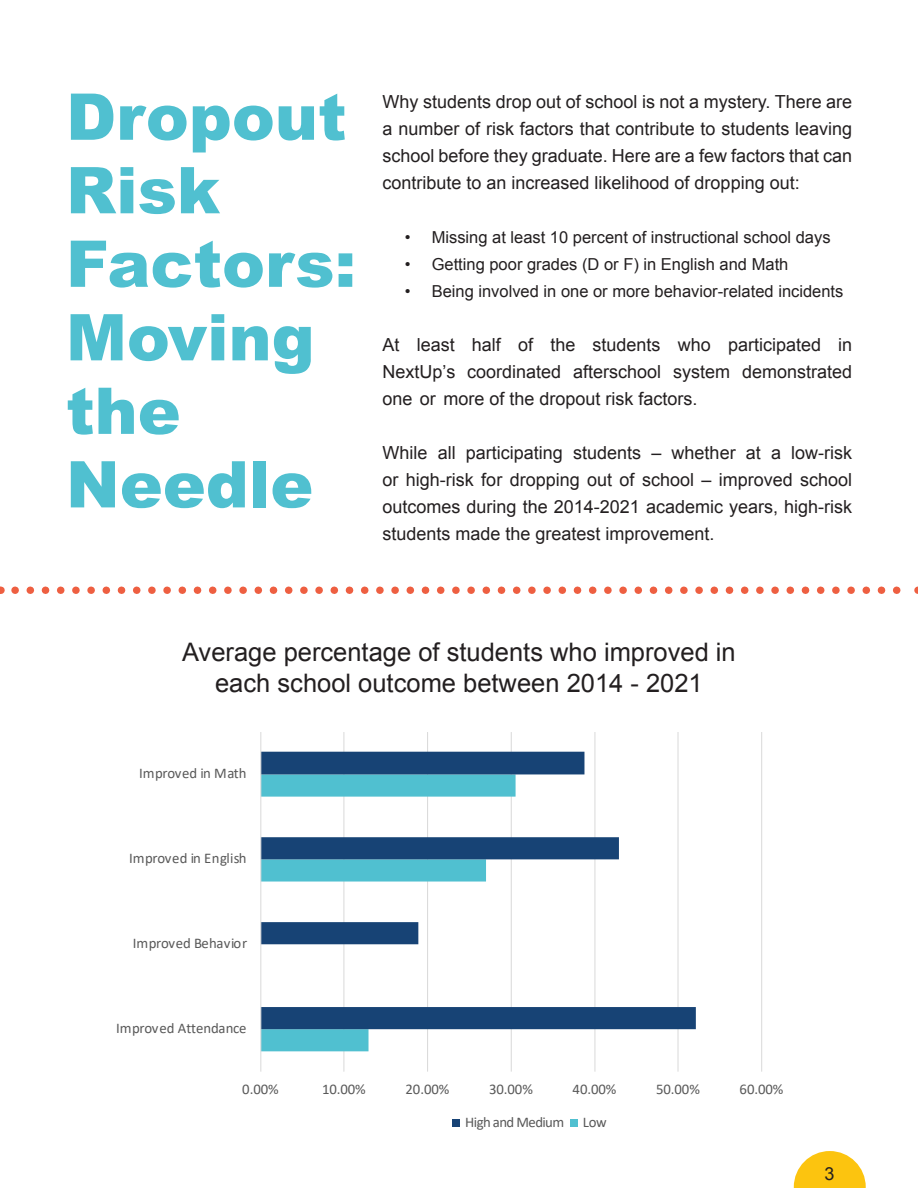
<style>
.page{position:relative;width:918px;height:1188px;background:#fff}
.page>*{position:absolute;margin:0;border:0;box-sizing:border-box;transform-origin:0 0}
.t1{font:900 64.5px/73.5px "Arial";color:#50c0d0}
.t2{font:25.5px/30.6px "Arial";color:#231f20;text-align:center}
.t3{font:22.2px "Arial";color:#000}
.t4{font:18px/27px "Arial";color:#231f20;text-align:justify}
.t5{font:16.5px "Arial";color:#231f20}
.t6{font:14.7px "Calibri";letter-spacing:-.005em;color:#595959}
.t7{font:14.7px "Calibri";letter-spacing:-.04em;color:#595959}
</style>
<div class="page">
<svg style="left:794px;top:1151px;width:72px;height:37px"></svg>
<hr style="left:343px;top:732px;width:1px;height:340px;background:#d9d9d9">
<hr style="left:427px;top:732px;width:1px;height:340px;background:#d9d9d9">
<hr style="left:511px;top:732px;width:1px;height:340px;background:#d9d9d9">
<hr style="left:594px;top:732px;width:1px;height:340px;background:#d9d9d9">
<hr style="left:678px;top:732px;width:1px;height:340px;background:#d9d9d9">
<hr style="left:761px;top:732px;width:1px;height:340px;background:#d9d9d9">
<svg style="left:261px;top:1029px;width:255px;height:22px"></svg>
<svg style="left:261px;top:752px;width:435px;height:277px"></svg>
<hr style="left:260px;top:732px;width:1px;height:340px;background:#d9d9d9">
<div style="left:452px;top:1119px;width:8px;height:8px;background:#174375"></div>
<div style="left:570px;top:1119px;width:8px;height:8px;background:#50c0d0"></div>
<svg style="left:15px;top:586px;width:886px;height:8px"></svg>
<p class="t1" style="left:66px;top:78px;width:292px">Dropout<br>Risk<br>Factors:<br>Moving the<br>Needle</p>
<p class="t4" style="left:382px;top:88px;width:471px">Why students drop out of school is not a mystery. There are a number of risk factors that contribute to students leaving school before they graduate. Here are a few factors that can contribute to an increased likelihood of dropping out:</p>
<p class="t5" style="left:405px;top:227px;width:427px">• Missing at least 10 percent of instructional school days</p>
<p class="t5" style="left:405px;top:254px;width:385px">• Getting poor grades (D or F) in English and Math</p>
<p class="t5" style="left:405px;top:281px;width:440px">• Being involved in one or more behavior-related incidents</p>
<p class="t4" style="left:382px;top:331px;width:471px">At least half of the students who participated in NextUp’s coordinated afterschool system demonstrated one or more of the dropout risk factors.</p>
<p class="t4" style="left:382px;top:439px;width:471px">While all participating students – whether at a low-risk or high-risk for dropping out of school – improved school outcomes during the 2014-2021 academic years, high-risk students made the greatest improvement.</p>
<p class="t2" style="left:182px;top:637px;width:555px">Average percentage of students who improved in each school outcome between 2014 - 2021</p>
<p class="t3" style="left:264px;top:681px;width:366px">school outcome between 2014--2021</p>
<p class="t6" style="left:139px;top:762px;width:109px">Improved in Math</p>
<p class="t6" style="left:129px;top:848px;width:119px">Improved in English</p>
<p class="t6" style="left:133px;top:933px;width:116px">Improved Behavior</p>
<p class="t6" style="left:116px;top:1018px;width:132px">Improved Attendance</p>
<p class="t6" style="left:242px;top:1079px;width:38px">0.00%</p>
<p class="t6" style="left:322px;top:1079px;width:45px">10.00%</p>
<p class="t6" style="left:406px;top:1079px;width:45px">20.00%</p>
<p class="t6" style="left:489px;top:1079px;width:45px">30.00%</p>
<p class="t6" style="left:573px;top:1079px;width:45px">40.00%</p>
<p class="t6" style="left:656px;top:1079px;width:45px">50.00%</p>
<p class="t6" style="left:740px;top:1079px;width:45px">60.00%</p>
<p class="t7" style="left:465px;top:1112px;width:100px">High and Medium</p>
<p class="t6" style="left:583px;top:1112px;width:25px">Low</p>
<p class="t4" style="left:825px;top:1160px;width:12px">3</p>
</div>
